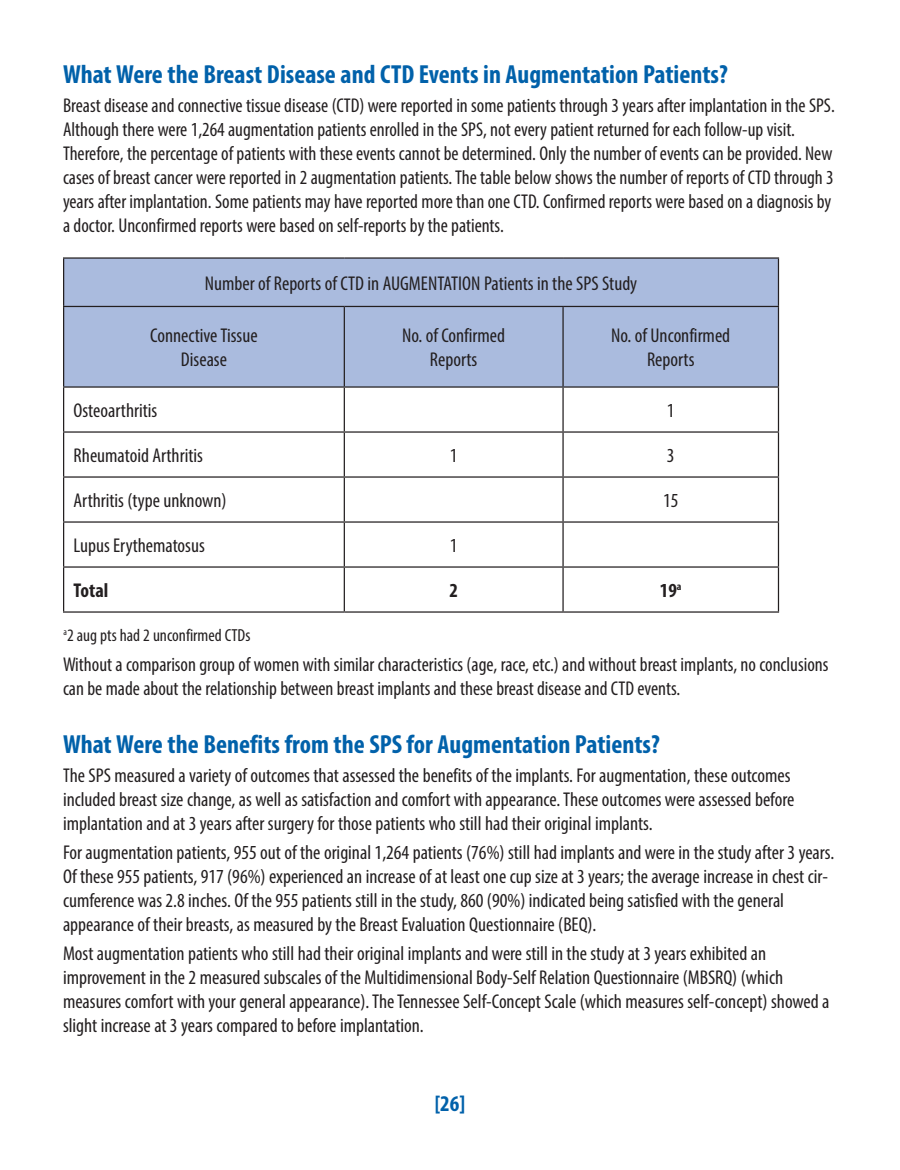
<style>
.page{position:relative;width:900px;height:1170px;background:#fff}
.page>*{position:absolute;margin:0;border:0;box-sizing:border-box;transform-origin:0 0}
.Subhead-bold{font:700 condensed 26.25px "Myriad Pro";color:#0161aa}
.t1{font:700 condensed 22.5px "Myriad Pro";color:#0161aa;scale:.95 1}
.Body_text{font:condensed 20px/24px "Myriad Pro";color:#231f20}
.Body_text_less_space{font:condensed 20px/24px "Myriad Pro";color:#231f20}
.Body_text_less_space-2{font:condensed 20px/24px "Myriad Pro";color:#231f20;scale:.95 1}
.Table_text{font:condensed 20px/24px "Myriad Pro";color:#231f20;text-align:center}
.Table_text-2{font:700 condensed 20px "Myriad Pro";color:#231f20}
.Table_footer{font:condensed 17.5px "Myriad Pro";color:#231f20}
</style>
<div class="page">
<div style="left:64px;top:259px;width:714px;height:127px;background:#aabbde"></div>
<hr style="left:778px;top:259px;width:1px;height:47px;background:#231f20">
<hr style="left:63px;top:307px;width:1px;height:79px;background:#231f20">
<hr style="left:344px;top:307px;width:1px;height:79px;background:#231f20">
<hr style="left:562px;top:307px;width:2px;height:79px;background:#231f20">
<hr style="left:778px;top:307px;width:1px;height:79px;background:#231f20">
<hr style="left:63px;top:388px;width:1px;height:43px;background:#231f20">
<hr style="left:344px;top:388px;width:1px;height:43px;background:#231f20">
<hr style="left:562px;top:388px;width:2px;height:43px;background:#231f20">
<hr style="left:778px;top:388px;width:1px;height:43px;background:#231f20">
<hr style="left:63px;top:431px;width:281px;height:2px;background:#231f20">
<hr style="left:63px;top:433px;width:1px;height:43px;background:#231f20">
<hr style="left:344px;top:431px;width:219px;height:2px;background:#231f20">
<hr style="left:344px;top:433px;width:1px;height:43px;background:#231f20">
<hr style="left:563px;top:431px;width:216px;height:2px;background:#231f20">
<hr style="left:562px;top:433px;width:2px;height:43px;background:#231f20">
<hr style="left:778px;top:433px;width:1px;height:43px;background:#231f20">
<hr style="left:63px;top:476px;width:281px;height:2px;background:#231f20">
<hr style="left:63px;top:478px;width:1px;height:43px;background:#231f20">
<hr style="left:344px;top:476px;width:219px;height:2px;background:#231f20">
<hr style="left:344px;top:478px;width:1px;height:43px;background:#231f20">
<hr style="left:563px;top:476px;width:216px;height:2px;background:#231f20">
<hr style="left:562px;top:478px;width:2px;height:43px;background:#231f20">
<hr style="left:778px;top:478px;width:1px;height:43px;background:#231f20">
<hr style="left:63px;top:521px;width:281px;height:2px;background:#231f20">
<hr style="left:63px;top:523px;width:1px;height:43px;background:#231f20">
<hr style="left:344px;top:521px;width:219px;height:2px;background:#231f20">
<hr style="left:344px;top:523px;width:1px;height:43px;background:#231f20">
<hr style="left:563px;top:521px;width:216px;height:2px;background:#231f20">
<hr style="left:562px;top:523px;width:2px;height:43px;background:#231f20">
<hr style="left:778px;top:523px;width:1px;height:43px;background:#231f20">
<hr style="left:344px;top:568px;width:1px;height:43px;background:#231f20">
<hr style="left:562px;top:568px;width:2px;height:43px;background:#231f20">
<hr style="left:63px;top:257px;width:281px;height:2px;background:#231f20">
<hr style="left:63px;top:259px;width:1px;height:47px;background:#231f20">
<hr style="left:344px;top:257px;width:219px;height:2px;background:#231f20">
<hr style="left:563px;top:257px;width:216px;height:2px;background:#231f20">
<hr style="left:63px;top:306px;width:281px;height:1px;background:#231f20">
<hr style="left:344px;top:306px;width:219px;height:1px;background:#231f20">
<hr style="left:563px;top:306px;width:216px;height:1px;background:#231f20">
<hr style="left:63px;top:386px;width:281px;height:2px;background:#231f20">
<hr style="left:344px;top:386px;width:219px;height:2px;background:#231f20">
<hr style="left:563px;top:386px;width:216px;height:2px;background:#231f20">
<hr style="left:63px;top:566px;width:281px;height:2px;background:#231f20">
<hr style="left:63px;top:568px;width:1px;height:43px;background:#231f20">
<hr style="left:344px;top:566px;width:219px;height:2px;background:#231f20">
<hr style="left:563px;top:566px;width:216px;height:2px;background:#231f20">
<hr style="left:778px;top:568px;width:1px;height:43px;background:#231f20">
<hr style="left:63px;top:611px;width:281px;height:2px;background:#231f20">
<hr style="left:344px;top:611px;width:219px;height:2px;background:#231f20">
<hr style="left:563px;top:611px;width:216px;height:2px;background:#231f20">
<p class="Subhead-bold" style="left:63px;top:58px;width:666px">What Were the Breast Disease and CTD Events in Augmentation Patients?</p>
<p class="Body_text" style="left:63px;top:94px;width:773px">Breast disease and connective tissue disease (CTD) were reported in some patients through 3 years after implantation in the SPS.<br>Although there were 1,264 augmentation patients enrolled in the SPS, not every patient returned for each follow-up visit.<br>Therefore, the percentage of patients with these events cannot be determined. Only the number of events can be provided. New cases of breast cancer were reported in 2 augmentation patients. The table below shows the number of reports of CTD through 3 years after implantation. Some patients may have reported more than one CTD. Confirmed reports were based on a diagnosis by a doctor. Unconfirmed reports were based on self-reports by the patients.</p>
<p class="Table_text" style="left:205px;top:271px;width:434px">Number of Reports of CTD in AUGMENTATION Patients in the SPS Study</p>
<p class="Table_text" style="left:150px;top:323px;width:109px">Connective Tissue<br>Disease</p>
<p class="Table_text" style="left:402px;top:323px;width:104px">No. of Confirmed<br>Reports</p>
<p class="Table_text" style="left:611px;top:323px;width:120px">No. of Unconfirmed<br>Reports</p>
<p class="Table_text" style="left:74px;top:398px;width:85px">Osteoarthritis</p>
<p class="Table_text" style="left:667px;top:398px;width:9px">1</p>
<p class="Table_text" style="left:74px;top:443px;width:131px">Rheumatoid Arthritis</p>
<p class="Table_text" style="left:450px;top:443px;width:9px">1</p>
<p class="Table_text" style="left:667px;top:443px;width:9px">3</p>
<p class="Table_text" style="left:74px;top:488px;width:155px">Arthritis (type unknown)</p>
<p class="Table_text" style="left:663px;top:488px;width:17px">15</p>
<p class="Table_text" style="left:74px;top:533px;width:133px">Lupus Erythematosus</p>
<p class="Table_text" style="left:450px;top:533px;width:9px">1</p>
<p class="Table_text-2" style="left:74px;top:578px;width:36px">Total</p>
<p class="Table_text-2" style="left:449px;top:578px;width:10px">2</p>
<p class="Table_text-2" style="left:660px;top:578px;width:23px">19<sup>a</sup></p>
<p class="Table_footer" style="left:64px;top:625px;width:188px"><sup>a</sup>2 aug pts had 2 unconfirmed CTDs</p>
<p class="Body_text" style="left:63px;top:652px;width:767px">Without a comparison group of women with similar characteristics (age, race, etc.) and without breast implants, no conclusions can be made about the relationship between breast implants and these breast disease and CTD events.</p>
<p class="Subhead-bold" style="left:63px;top:728px;width:598px">What Were the Benefits from the SPS for Augmentation Patients?</p>
<p class="Body_text_less_space-2" style="left:63px;top:763px;width:771px">The SPS measured a variety of outcomes that assessed the benefits of the implants. For augmentation, these outcomes included breast size change, as well as satisfaction and comfort with appearance. These outcomes were assessed before implantation and at 3 years after surgery for those patients who still had their original implants.</p>
<p class="Body_text_less_space" style="left:63px;top:840px;width:773px">For augmentation patients, 955 out of the original 1,264 patients (76%) still had implants and were in the study after 3 years.<br>Of these 955 patients, 917 (96%) experienced an increase of at least one cup size at 3 years; the average increase in chest cir&shy;cumference was 2.8 inches. Of the 955 patients still in the study, 860 (90%) indicated being satisfied with the general appearance of their breasts, as measured by the Breast Evaluation Questionnaire (BEQ).</p>
<p class="Body_text" style="left:63px;top:941px;width:768px">Most augmentation patients who still had their original implants and were still in the study at 3 years exhibited an improvement in the 2 measured subscales of the Multidimensional Body-Self Relation Questionnaire (MBSRQ) (which measures comfort with your general appearance). The Tennessee Self-Concept Scale (which measures self-concept) showed a slight increase at 3 years compared to before implantation.</p>
<p class="t1" style="left:435px;top:1089px;width:34px">[26]</p>
</div>
